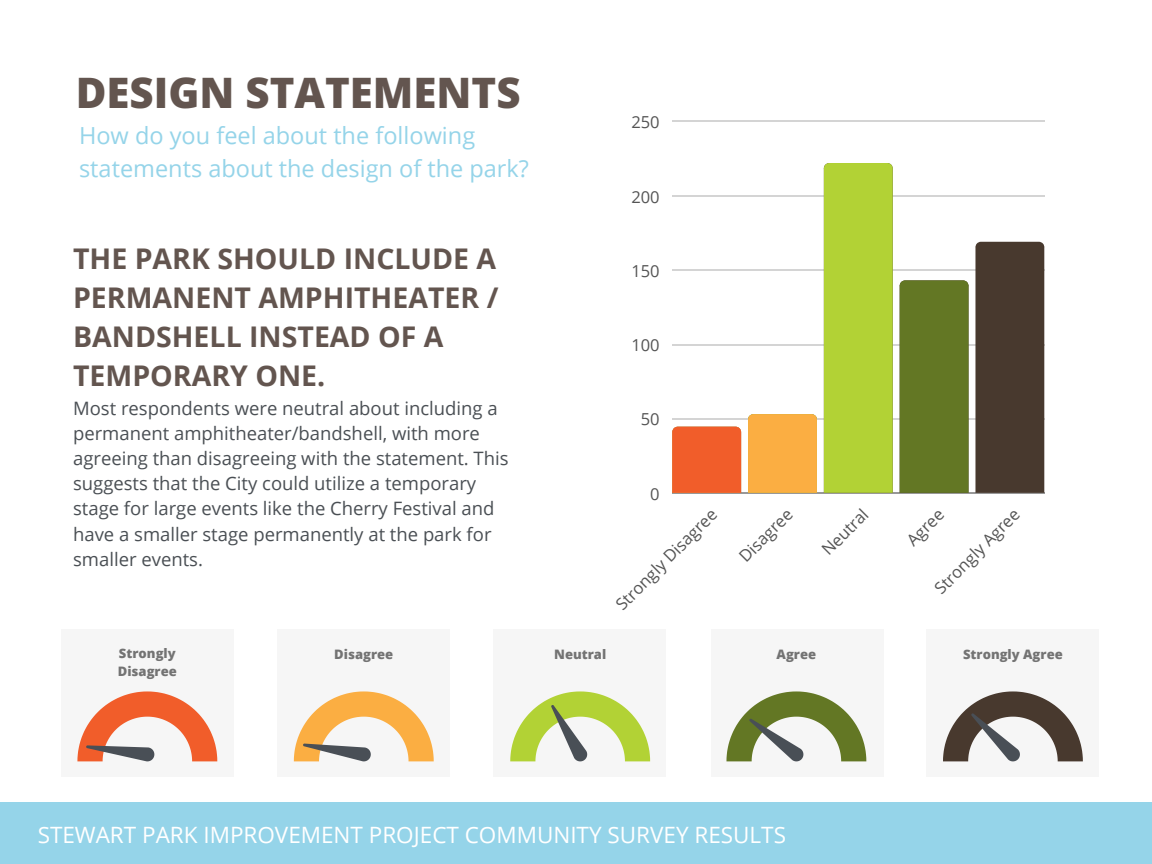
<style>
.page{position:relative;width:1152px;height:864px;background:#fff}
.page>*{position:absolute;margin:0;border:0;box-sizing:border-box;transform-origin:0 0}
.t1{font:800 42px "Open Sans";color:#63554f}
.t2{font:700 28.5px/39px "Open Sans";color:#63554f}
.t3{font:23.55px/32.7px "Open Sans";color:#95d4e9}
.t4{font:22.5px "Open Sans";color:#fff}
.t5{font:18.45px/25.2px "Open Sans";color:#4a4f54}
.t6{font:16.5px "Open Sans";color:#545454}
.t7{font:800 13.05px/17.5px "Open Sans";color:#737373}
</style>
<div class="page">
<hr style="left:672px;top:121px;width:372px;height:1px;background:#545454">
<hr style="left:672px;top:195px;width:372px;height:1px;background:#545454">
<hr style="left:672px;top:269px;width:372px;height:2px;background:#545454">
<hr style="left:672px;top:344px;width:372px;height:1px;background:#545454">
<hr style="left:672px;top:418px;width:372px;height:2px;background:#545454">
<hr style="left:672px;top:493px;width:372px;height:1px;background:#545454">
<div style="left:975px;top:242px;width:69px;height:251px;background:#48392e"></div>
<div style="left:899px;top:280px;width:70px;height:213px;background:#637724"></div>
<div style="left:824px;top:163px;width:69px;height:330px;background:#b2d235"></div>
<div style="left:748px;top:414px;width:69px;height:79px;background:#fbae42"></div>
<div style="left:672px;top:427px;width:69px;height:66px;background:#f15d2a"></div>
<div style="left:0;top:802px;width:1152px;height:62px;background:#95d4e9"></div>
<div style="left:61px;top:630px;width:172px;height:147px;background:#f6f6f6"></div>
<div style="left:278px;top:630px;width:172px;height:147px;background:#f6f6f6"></div>
<div style="left:494px;top:630px;width:172px;height:147px;background:#f6f6f6"></div>
<svg style="left:77px;top:691px;width:140px;height:70px"></svg>
<svg style="left:294px;top:691px;width:140px;height:70px"></svg>
<svg style="left:510px;top:691px;width:140px;height:70px"></svg>
<div style="left:711px;top:630px;width:172px;height:147px;background:#f6f6f6"></div>
<div style="left:927px;top:630px;width:172px;height:147px;background:#f6f6f6"></div>
<svg style="left:726px;top:691px;width:140px;height:70px"></svg>
<svg style="left:943px;top:691px;width:140px;height:70px"></svg>
<h1 class="t1" style="left:76px;top:63px;width:446px">DESIGN STATEMENTS</h1>
<p class="t3" style="left:79px;top:119px;width:451px">How do you feel about the following statements about the design of the park?</p>
<h2 class="t2" style="left:73px;top:238px;width:427px">THE PARK SHOULD INCLUDE A<br>PERMANENT AMPHITHEATER /<br>BANDSHELL INSTEAD OF A<br>TEMPORARY ONE.</h2>
<p class="t5" style="left:73px;top:395px;width:437px">Most respondents were neutral about including a permanent amphitheater/bandshell, with more agreeing than disagreeing with the statement. This suggests that the City could utilize a temporary stage for large events like the Cherry Festival and have a smaller stage permanently at the park for smaller events.</p>
<p class="t6" style="left:631px;top:111px;width:30px">250</p>
<p class="t6" style="left:631px;top:185px;width:30px">200</p>
<p class="t6" style="left:631px;top:259px;width:30px">150</p>
<p class="t6" style="left:631px;top:334px;width:30px">100</p>
<p class="t6" style="left:641px;top:408px;width:20px">50</p>
<p class="t6" style="left:650px;top:482px;width:11px">0</p>
<p class="t6" style="left:610px;top:599px;width:137px;rotate:-45deg">Strongly Disagree</p>
<p class="t6" style="left:734px;top:551px;width:69px;rotate:-45deg">Disagree</p>
<p class="t6" style="left:816px;top:544px;width:59px;rotate:-45deg">Neutral</p>
<p class="t6" style="left:901px;top:535px;width:46px;rotate:-45deg">Agree</p>
<p class="t6" style="left:929px;top:583px;width:114px;rotate:-45deg">Strongly Agree</p>
<p class="t7" style="left:118px;top:645px;width:61px">Strongly<br>Disagree</p>
<p class="t7" style="left:334px;top:645px;width:61px">Disagree</p>
<p class="t7" style="left:554px;top:645px;width:54px">Neutral</p>
<p class="t7" style="left:777px;top:645px;width:41px">Agree</p>
<p class="t7" style="left:963px;top:645px;width:101px">Strongly Agree</p>
<p class="t4" style="left:38px;top:819px;width:750px">STEWART PARK IMPROVEMENT PROJECT COMMUNITY SURVEY RESULTS</p>
</div>
